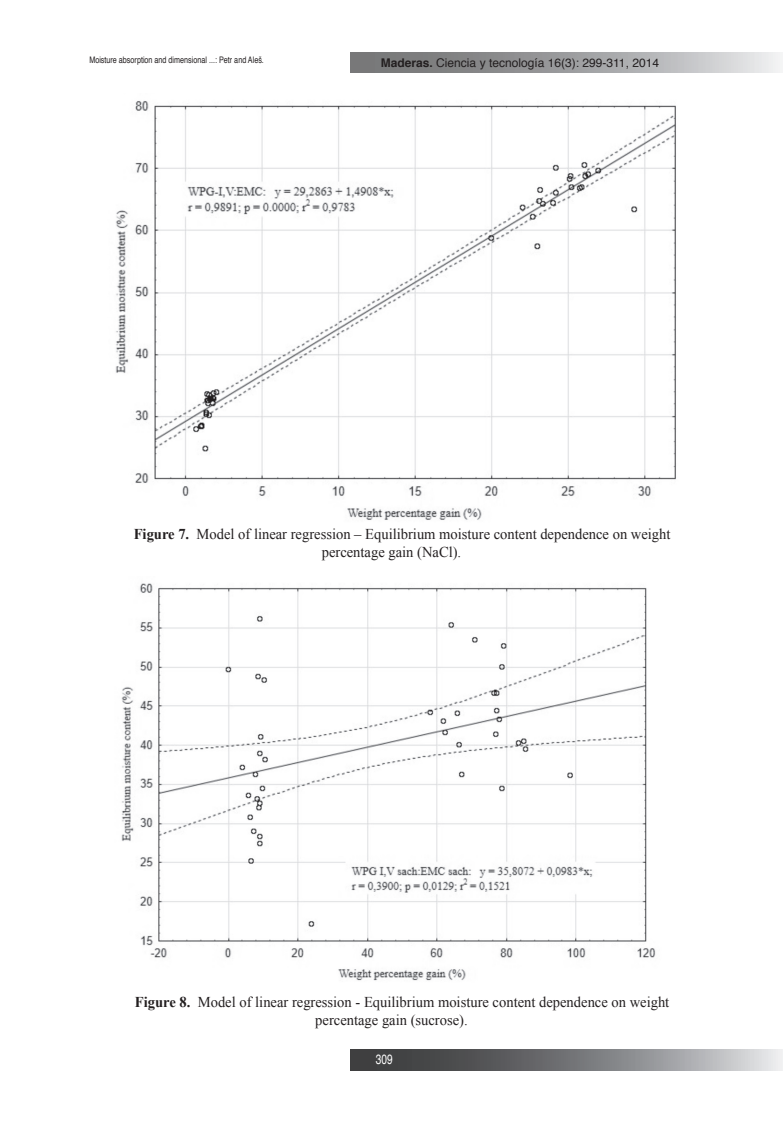
<style>
.page{position:relative;width:783px;height:1144px;background:#fff}
.page>*{position:absolute;margin:0;border:0;box-sizing:border-box;transform-origin:0 0}
.t1{font:15px/18px "Times New Roman";color:#231f20}
.t2{font:13.5px "Helvetica";color:#fff;scale:.75 1}
.t3{font:12px "Helvetica";color:#231f20}
.t4{font:9px "Helvetica";color:#231f20;scale:.8 1}
.s1{font-weight:700}
</style>
<div class="page">
<svg style="left:350px;top:52px;width:432px;height:21px;background:#a3a4a5"></svg>
<svg style="left:350px;top:1050px;width:432px;height:20px;background:#7c7d7f"></svg>
<img style="left:115px;top:101px;width:561px;height:419px">
<img style="left:121px;top:583px;width:535px;height:398px">
<p class="t4" style="left:89px;top:53px;width:220px">Moisture absorption and dimensional ...: Petr and Aleš.</p>
<p class="t3" style="left:381px;top:54px;width:279px"><span class="s1">Maderas.</span> Ciencia y tecnología 16(3): 299-311, 2014</p>
<p class="t1" style="left:322px;top:525px;width:350px;text-indent:-188px"><span class="s1">Figure 7.</span> Model of linear regression – Equilibrium moisture content dependence on weight percentage gain (NaCl).</p>
<p class="t1" style="left:315px;top:993px;width:355px;text-indent:-180px"><span class="s1">Figure 8.</span> Model of linear regression - Equilibrium moisture content dependence on weight percentage gain (sucrose).</p>
<p class="t2" style="left:375px;top:1049px;width:24px">309</p>
</div>
